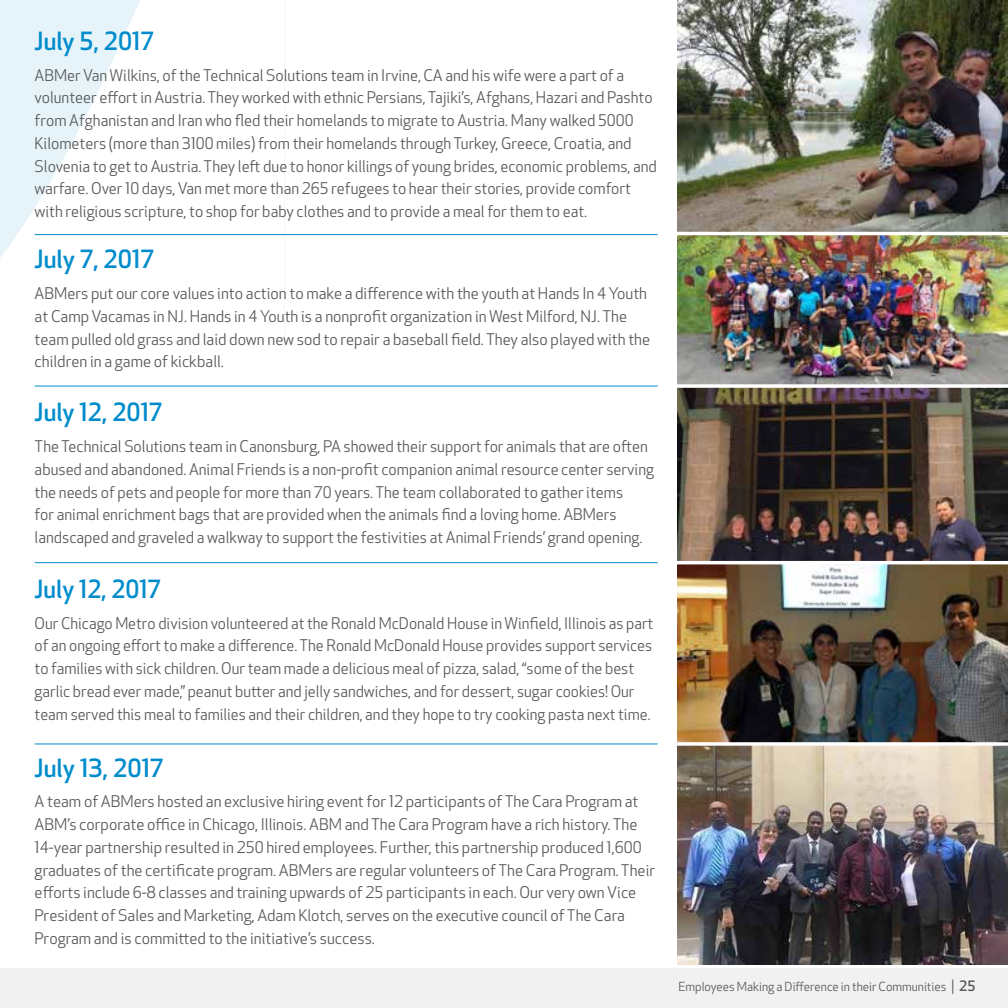
<style>
.page{position:relative;width:1008px;height:1008px;background:#fff}
.page>*{position:absolute;margin:0;border:0;box-sizing:border-box;transform-origin:0 0}
.t1{font:500 24.5px "Apex New";color:#008ccc}
.t2{font:15.75px/22.8px "Apex New";color:#58595b}
.t3{font:12.25px "Apex New";color:#58595b}
.s1{font-size:14px}
.s2{font-weight:500;font-size:14px}
</style>
<div class="page">
<img style="left:678px;top:0;width:330px;height:964px">
<svg style="left:0;top:0;width:284px;height:387px"></svg>
<hr style="left:35px;top:562px;width:623px;height:1px;background:#008ccc">
<hr style="left:35px;top:744px;width:623px;height:1px;background:#008ccc">
<svg style="left:677px;top:742px;width:331px;height:4px"></svg>
<hr style="left:673px;top:561px;width:335px;height:3px;background:#fff">
<hr style="left:35px;top:234px;width:623px;height:1px;background:#008ccc">
<hr style="left:673px;top:232px;width:335px;height:3px;background:#fff">
<hr style="left:35px;top:386px;width:623px;height:1px;background:#008ccc">
<svg style="left:677px;top:384px;width:331px;height:4px"></svg>
<div style="left:0;top:969px;width:1008px;height:39px;background:#f1f1f2"></div>
<h1 class="t1" style="left:35px;top:25px;width:121px">July 5, 2017</h1>
<p class="t2" style="left:35px;top:64px;width:624px">ABMer Van Wilkins, of the Technical Solutions team in Irvine, CA and his wife were a part of a volunteer effort in Austria. They worked with ethnic Persians, Tajiki’s, Afghans, Hazari and Pashto from Afghanistan and Iran who fled their homelands to migrate to Austria. Many walked 5000<br>Kilometers (more than 3100 miles) from their homelands through Turkey, Greece, Croatia, and Slovenia to get to Austria. They left due to honor killings of young brides, economic problems, and warfare. Over 10 days, Van met more than 265 refugees to hear their stories, provide comfort with religious scripture, to shop for baby clothes and to provide a meal for them to eat.</p>
<h1 class="t1" style="left:35px;top:243px;width:121px">July 7, 2017</h1>
<p class="t2" style="left:35px;top:282px;width:617px">ABMers put our core values into action to make a difference with the youth at Hands In 4 Youth at Camp Vacamas in NJ. Hands in 4 Youth is a nonprofit organization in West Milford, NJ. The team pulled old grass and laid down new sod to repair a baseball field. They also played with the children in a game of kickball.</p>
<h1 class="t1" style="left:35px;top:396px;width:129px">July 12, 2017</h1>
<p class="t2" style="left:35px;top:435px;width:621px">The Technical Solutions team in Canonsburg, PA showed their support for animals that are often abused and abandoned. Animal Friends is a non-profit companion animal resource center serving the needs of pets and people for more than 70 years. The team collaborated to gather items<br>for animal enrichment bags that are provided when the animals find a loving home. ABMers landscaped and graveled a walkway to support the festivities at Animal Friends’ grand opening.</p>
<h1 class="t1" style="left:35px;top:573px;width:128px">July 12, 2017</h1>
<p class="t2" style="left:35px;top:612px;width:620px">Our Chicago Metro division volunteered at the Ronald McDonald House in Winfield, Illinois as part of an ongoing effort to make a difference. The Ronald McDonald House provides support services to families with sick children. Our team made a delicious meal of pizza, salad, “some of the best garlic bread ever made,” peanut butter and jelly sandwiches, and for dessert, sugar cookies! Our team served this meal to families and their children, and they hope to try cooking pasta next time.</p>
<h1 class="t1" style="left:35px;top:751px;width:130px">July 13, 2017</h1>
<p class="t2" style="left:35px;top:790px;width:622px">A team of ABMers hosted an exclusive hiring event for 12 participants of The Cara Program at ABM’s corporate office in Chicago, Illinois. ABM and The Cara Program have a rich history. The 14-year partnership resulted in 250 hired employees. Further, this partnership produced 1,600 graduates of the certificate program. ABMers are regular volunteers of The Cara Program. Their efforts include 6-8 classes and training upwards of 25 participants in each. Our very own Vice President of Sales and Marketing, Adam Klotch, serves on the executive council of The Cara Program and is committed to the initiative’s success.</p>
<p class="t3" style="left:679px;top:978px;width:299px">Employees Making a Difference in their Communities <span class="s1">|</span> <span class="s2">25</span></p>
</div>
